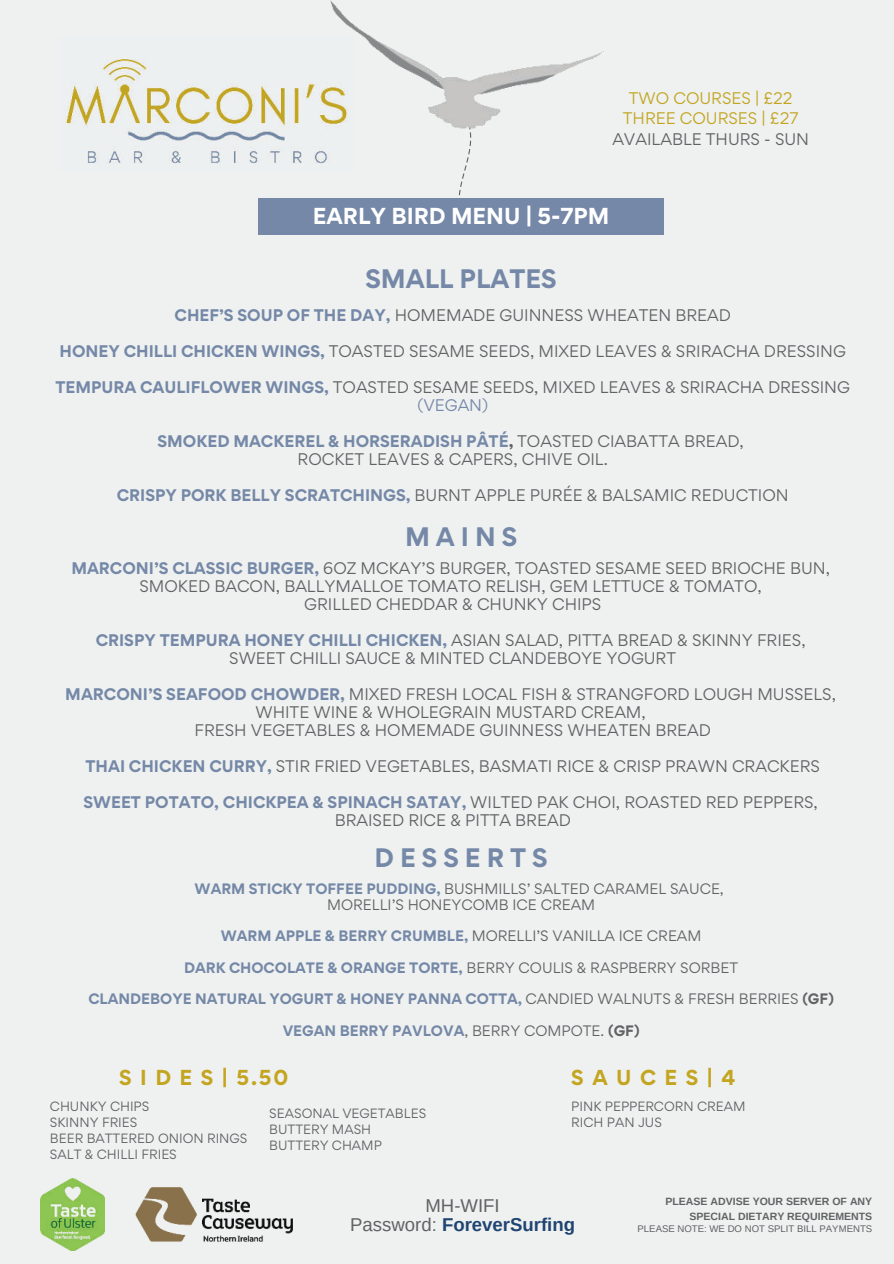
<style>
.page{position:relative;width:894px;height:1264px;background:#fff}
.page>*{position:absolute;margin:0;border:0;box-sizing:border-box;transform-origin:0 0}
.t1{font:700 23.85px "Gordita";color:#7588a7}
.t2{font:700 20.7px "Gordita";color:#fff}
.t3{font:700 19.35px "Gordita";color:#c3a520}
.t4{font:18.6px/18.6px "Arimo";color:#5f6364;text-align:center}
.t5{font:15px/18px "Gordita";color:#5f6364;text-align:center}
.t6{font:15px/20.2px "Gordita";color:#c3a520;text-align:center}
.t7{font:13.5px/15.8px "Gordita";color:#5f6364;text-align:center}
.t8{font:700 13.5px "Gordita";color:#7588a7}
.t9{font:12px/16px "Gordita";color:#5f6364}
.t10{font:700 10.5px/14.1px "Arimo";color:#5f6364;text-align:right}
.t11{font:9.6px "Arimo";color:#5f6364}
.s1{font-weight:700;color:#7588a7}
.s2{color:#7588a7}
.s3{font-weight:700}
.s4{font-weight:400;color:#5f6364}
.s5{color:#5f6364}
.s6{font-weight:700;color:#204471}
</style>
<div class="page">
<div style="left:0;top:0;width:893px;height:1263px;background:#eef1f0"></div>
<img style="left:40px;top:1178px;width:64px;height:72px">
<img style="left:135px;top:1187px;width:158px;height:55px">
<img style="left:65px;top:59px;width:263px;height:105px">
<svg style="left:458px;top:157px;width:11px;height:39px"></svg>
<img style="left:315px;top:0;width:289px;height:155px">
<div style="left:258px;top:198px;width:405px;height:36px;background:#7588a7"></div>
<p class="t6" style="left:622px;top:88px;width:177px">TWO COURSES | £22<br>THREE COURSES | £27</p>
<p class="t5" style="left:612px;top:130px;width:198px">AVAILABLE THURS - SUN</p>
<h2 class="t2" style="left:313px;top:199px;width:298px">EARLY BIRD MENU | 5-7PM</h2>
<h1 class="t1" style="left:365px;top:259px;width:193px">SMALL PLATES</h1>
<p class="t5" style="left:174px;top:306px;width:557px"><span class="s1">CHEF’S SOUP OF THE DAY,</span> HOMEMADE GUINNESS WHEATEN BREAD</p>
<p class="t5" style="left:60px;top:342px;width:787px"><span class="s1">HONEY CHILLI CHICKEN WINGS,</span> TOASTED SESAME SEEDS, MIXED LEAVES &amp; SRIRACHA DRESSING</p>
<p class="t5" style="left:55px;top:378px;width:795px"><span class="s1">TEMPURA CAULIFLOWER WINGS,</span> TOASTED SESAME SEEDS, MIXED LEAVES &amp; SRIRACHA DRESSING <span class="s2">(VEGAN)</span></p>
<p class="t5" style="left:157px;top:432px;width:588px"><span class="s1">SMOKED MACKEREL &amp; HORSERADISH PÂTÉ</span><span class="s3">,</span> TOASTED CIABATTA BREAD,<br>ROCKET LEAVES &amp; CAPERS, CHIVE OIL.</p>
<p class="t5" style="left:117px;top:486px;width:673px"><span class="s1">CRISPY PORK BELLY SCRATCHINGS,</span> BURNT APPLE PURÉE &amp; BALSAMIC REDUCTION</p>
<h1 class="t1" style="left:405px;top:517px;width:114px">M A I N S</h1>
<p class="t5" style="left:71px;top:558px;width:760px"><span class="s1">MARCONI’S CLASSIC BURGER,</span> 6OZ MCKAY’S BURGER, TOASTED SESAME SEED BRIOCHE BUN,<br>SMOKED BACON, BALLYMALLOE TOMATO RELISH, GEM LETTUCE &amp; TOMATO,<br>GRILLED CHEDDAR &amp; CHUNKY CHIPS</p>
<p class="t5" style="left:96px;top:630px;width:711px"><span class="s1">CRISPY TEMPURA HONEY CHILLI CHICKEN,</span> ASIAN SALAD, PITTA BREAD &amp; SKINNY FRIES,<br>SWEET CHILLI SAUCE &amp; MINTED CLANDEBOYE YOGURT</p>
<p class="t5" style="left:65px;top:684px;width:772px"><span class="s1">MARCONI’S SEAFOOD CHOWDER,</span> MIXED FRESH LOCAL FISH &amp; STRANGFORD LOUGH MUSSELS,<br>WHITE WINE &amp; WHOLEGRAIN MUSTARD CREAM,<br>FRESH VEGETABLES &amp; HOMEMADE GUINNESS WHEATEN BREAD</p>
<p class="t5" style="left:85px;top:756px;width:735px"><span class="s1">THAI CHICKEN CURRY,</span> STIR FRIED VEGETABLES, BASMATI RICE &amp; CRISP PRAWN CRACKERS</p>
<p class="t5" style="left:83px;top:792px;width:735px"><span class="s1">SWEET POTATO, CHICKPEA &amp; SPINACH SATAY,</span> WILTED PAK CHOI, ROASTED RED PEPPERS,<br>BRAISED RICE &amp; PITTA BREAD</p>
<h1 class="t1" style="left:374px;top:839px;width:175px">D E S S E R T S</h1>
<p class="t7" style="left:194px;top:880px;width:530px"><span class="s1">WARM STICKY TOFFEE PUDDING,</span> BUSHMILLS’ SALTED CARAMEL SAUCE,<br>MORELLI’S HONEYCOMB ICE CREAM</p>
<p class="t7" style="left:221px;top:927px;width:482px"><span class="s1">WARM APPLE &amp; BERRY CRUMBLE,</span> MORELLI’S VANILLA ICE CREAM</p>
<p class="t7" style="left:184px;top:959px;width:555px"><span class="s1">DARK CHOCOLATE &amp; ORANGE TORTE,</span> BERRY COULIS &amp; RASPBERRY SORBET</p>
<p class="t8" style="left:88px;top:988px;width:746px">CLANDEBOYE NATURAL YOGURT &amp; HONEY PANNA COTTA, <span class="s4">CANDIED WALNUTS &amp; FRESH BERRIES</span> <span class="s5">(GF)</span></p>
<p class="t8" style="left:282px;top:1019px;width:358px">VEGAN BERRY PAVLOVA<span class="s4">, BERRY COMPOTE.</span> <span class="s5">(GF)</span></p>
<p class="t3" style="left:119px;top:1062px;width:171px">S I D E S | 5.50</p>
<p class="t9" style="left:50px;top:1097px;width:199px">CHUNKY CHIPS<br>SKINNY FRIES<br>BEER BATTERED ONION RINGS<br>SALT &amp; CHILLI FRIES</p>
<p class="t3" style="left:571px;top:1062px;width:166px">S A U C E S | 4</p>
<p class="t9" style="left:571px;top:1097px;width:176px">PINK PEPPERCORN CREAM<br>RICH PAN JUS</p>
<p class="t9" style="left:269px;top:1104px;width:158px">SEASONAL VEGETABLES<br>BUTTERY MASH<br>BUTTERY CHAMP</p>
<p class="t4" style="left:350px;top:1196px;width:226px">MH-WIFI<br>Password: <span class="s6">ForeverSurfing</span></p>
<p class="t10" style="left:665px;top:1194px;width:208px">PLEASE ADVISE YOUR SERVER OF ANY<br>SPECIAL DIETARY REQUIREMENTS</p>
<p class="t11" style="left:637px;top:1222px;width:236px">PLEASE NOTE: WE DO NOT SPLIT BILL PAYMENTS</p>
</div>
